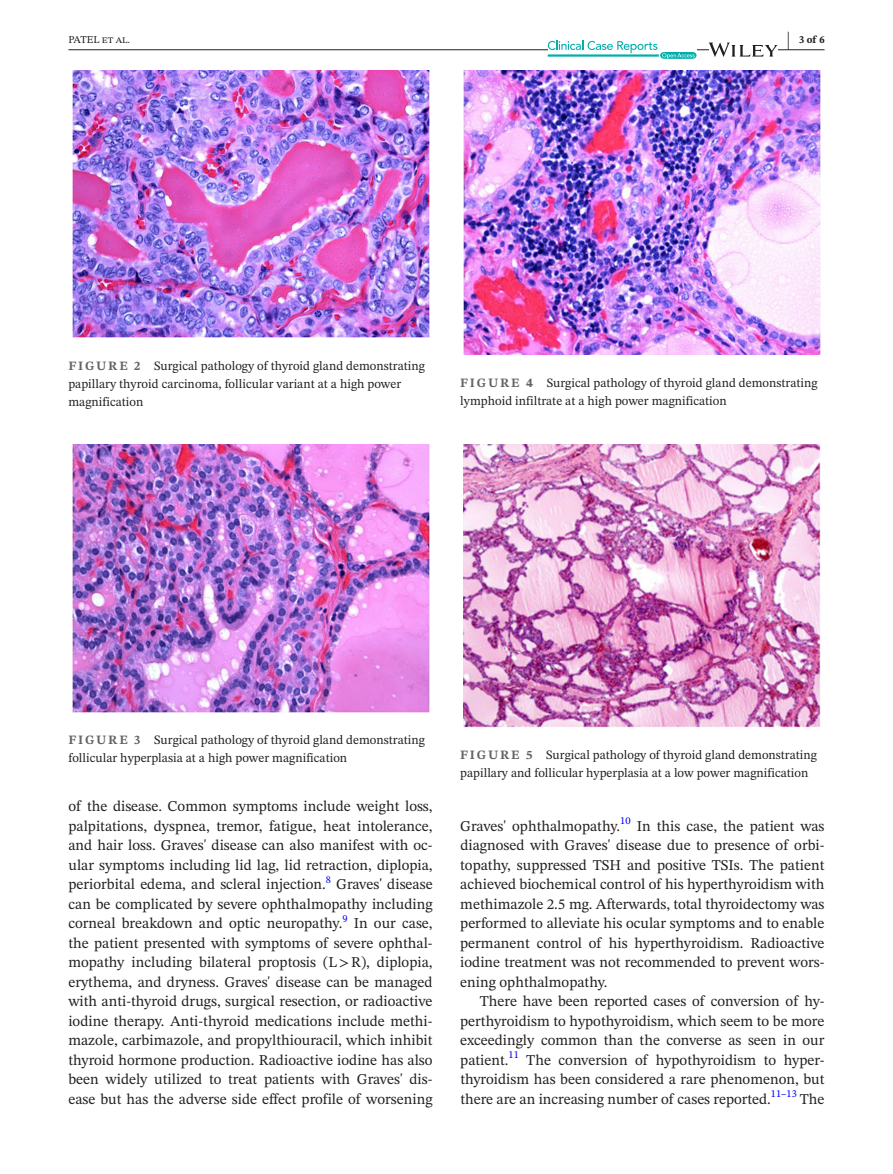
<style>
.page{position:relative;width:893px;height:1174px;background:#fff}
.page>*{position:absolute;margin:0;border:0;box-sizing:border-box;transform-origin:0 0}
.t1{font:700 21px "STIX Two Text";color:#231f20;scale:.42 1}
.t2{font:15px/19.5px "STIX Two Text";color:#231f20;text-align:justify}
.t3{font:12.75px/18px "STIX Two Text";color:#231f20}
.t4{font:10.5px "STIX Two Text";color:#00f}
.t5{font:10.5px "STIX Two Text";color:#231f20}
.t6{font:700 10.5px "STIX Two Text";color:#231f20}
.s1{font-weight:700;color:#636366}
.s2{font-family:"STIX"}
</style>
<div class="page">
<hr style="left:68px;top:49px;width:756px;height:1px;background:#231f20">
<svg style="left:548px;top:41px;width:148px;height:18px"></svg>
<svg style="left:709px;top:43px;width:68px;height:14px"></svg>
<div style="left:68px;top:70px;width:365px;height:268px;background:linear-gradient(to bottom,#fff,#fff)"></div>
<img style="left:72px;top:70px;width:357px;height:268px">
<div style="left:68px;top:444px;width:365px;height:268px;background:linear-gradient(to bottom,#fff,#fff)"></div>
<img style="left:72px;top:444px;width:357px;height:268px">
<img style="left:464px;top:70px;width:357px;height:285px">
<img style="left:464px;top:444px;width:357px;height:283px">
<h1 class="t1" style="left:787px;top:24px;width:8px">|</h1>
<p class="t5" style="left:68px;top:32px;width:63px">PATEL et al.</p>
<p class="t6" style="left:799px;top:32px;width:27px">3 of 6</p>
<p class="t3" style="left:68px;top:356px;width:358px"><span class="s1">FIGURE 2</span> Surgical pathology of thyroid gland demonstrating papillary thyroid carcinoma, follicular variant at a high power magnification</p>
<p class="t3" style="left:460px;top:374px;width:359px"><span class="s1">FIGURE 4</span> Surgical pathology of thyroid gland demonstrating lymphoid infiltrate at a high power magnification</p>
<p class="t3" style="left:68px;top:731px;width:358px"><span class="s1">FIGURE 3</span> Surgical pathology of thyroid gland demonstrating follicular hyperplasia at a high power magnification</p>
<p class="t2" style="left:68px;top:796px;width:366px">of the disease. Common symptoms include weight loss, palpitations, dyspnea, tremor, fatigue, heat intolerance, and hair loss. Graves' disease can also manifest with oc&shy;ular symptoms including lid lag, lid retraction, diplopia, periorbital edema, and scleral injection.</p>
<p class="t4" style="left:326px;top:871px;width:7px">8</p>
<p class="t2" style="left:68px;top:874px;width:366px;text-indent:268px">Graves' disease can be complicated by severe ophthalmopathy including corneal breakdown and optic neuropathy.</p>
<p class="t4" style="left:342px;top:910px;width:7px">9</p>
<p class="t2" style="left:68px;top:913px;width:366px;text-indent:285px">In our case, the patient presented with symptoms of severe ophthal&shy;mopathy including bilateral proptosis (L<span class="s2">&gt;</span>R), diplopia, erythema, and dryness. Graves' disease can be managed with anti-thyroid drugs, surgical resection, or radioactive iodine therapy. Anti-thyroid medications include methi&shy;mazole, carbimazole, and propylthiouracil, which inhibit thyroid hormone production. Radioactive iodine has also been widely utilized to treat patients with Graves' dis&shy;ease but has the adverse side effect profile of worsening</p>
<p class="t3" style="left:460px;top:746px;width:358px"><span class="s1">FIGURE 5</span> Surgical pathology of thyroid gland demonstrating papillary and follicular hyperplasia at a low power magnification</p>
<p class="t2" style="left:460px;top:816px;width:161px">Graves' ophthalmopathy.</p>
<p class="t4" style="left:620px;top:813px;width:12px">10</p>
<p class="t2" style="left:460px;top:816px;width:366px;text-indent:176px">In this case, the patient was diagnosed with Graves' disease due to presence of orbi&shy;topathy, suppressed TSH and positive TSIs. The patient achieved biochemical control of his hyperthyroidism with methimazole 2.5 mg. Afterwards, total thyroidectomy was performed to alleviate his ocular symptoms and to enable permanent control of his hyperthyroidism. Radioactive iodine treatment was not recommended to prevent wors&shy;ening ophthalmopathy.</p>
<p class="t2" style="left:460px;top:991px;width:366px;text-indent:20px">There have been reported cases of conversion of hy&shy;perthyroidism to hypothyroidism, which seem to be more exceedingly common than the converse as seen in our patient.</p>
<p class="t4" style="left:509px;top:1047px;width:12px">11</p>
<p class="t2" style="left:460px;top:1050px;width:366px;text-indent:66px">The conversion of hypothyroidism to hyper&shy;thyroidism has been considered a rare phenomenon, but there are an increasing number of cases reported.</p>
<p class="t4" style="left:771px;top:1086px;width:28px">11–13</p>
<p class="t2" style="left:800px;top:1089px;width:26px">The</p>
</div>
